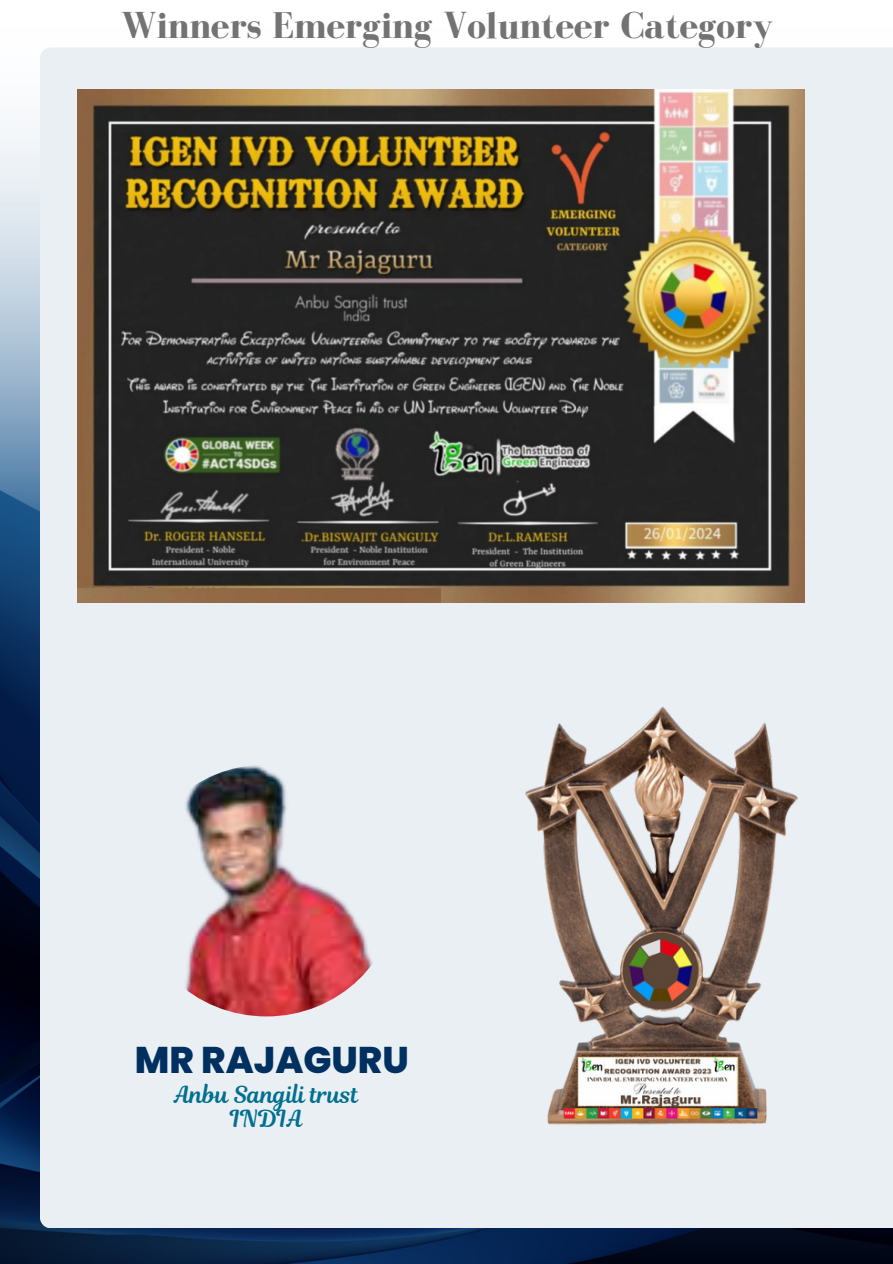
<style>
.page{position:relative;width:893px;height:1264px;background:#fff}
.page>*{position:absolute;margin:0;border:0;box-sizing:border-box;transform-origin:0 0}
.t1{font:700 38.25px "Bodoni FLF";color:#737373}
.t2{font:800 37.05px "Poppins";color:#003060}
.t3{font:23.25px "Magnolia Script";color:#006f90}
</style>
<div class="page">
<img style="left:0;top:122px;width:892px;height:1141px">
<div style="left:40px;top:47px;width:852px;height:1180px;background:#eaeff4"></div>
<img style="left:136px;top:764px;width:260px;height:252px;border-radius:50%">
<img style="left:362px;top:631px;width:530px;height:590px">
<img style="left:77px;top:89px;width:727px;height:513px">
<p class="t1" style="left:121px;top:5px;width:653px">Winners Emerging Volunteer Category</p>
<p class="t2" style="left:135px;top:1034px;width:275px">MR RAJAGURU</p>
<h1 class="t3" style="left:174px;top:1078px;width:185px">Anbu Sangili trust</h1>
<p class="t3" style="left:230px;top:1102px;width:74px">INDIA</p>
</div>
